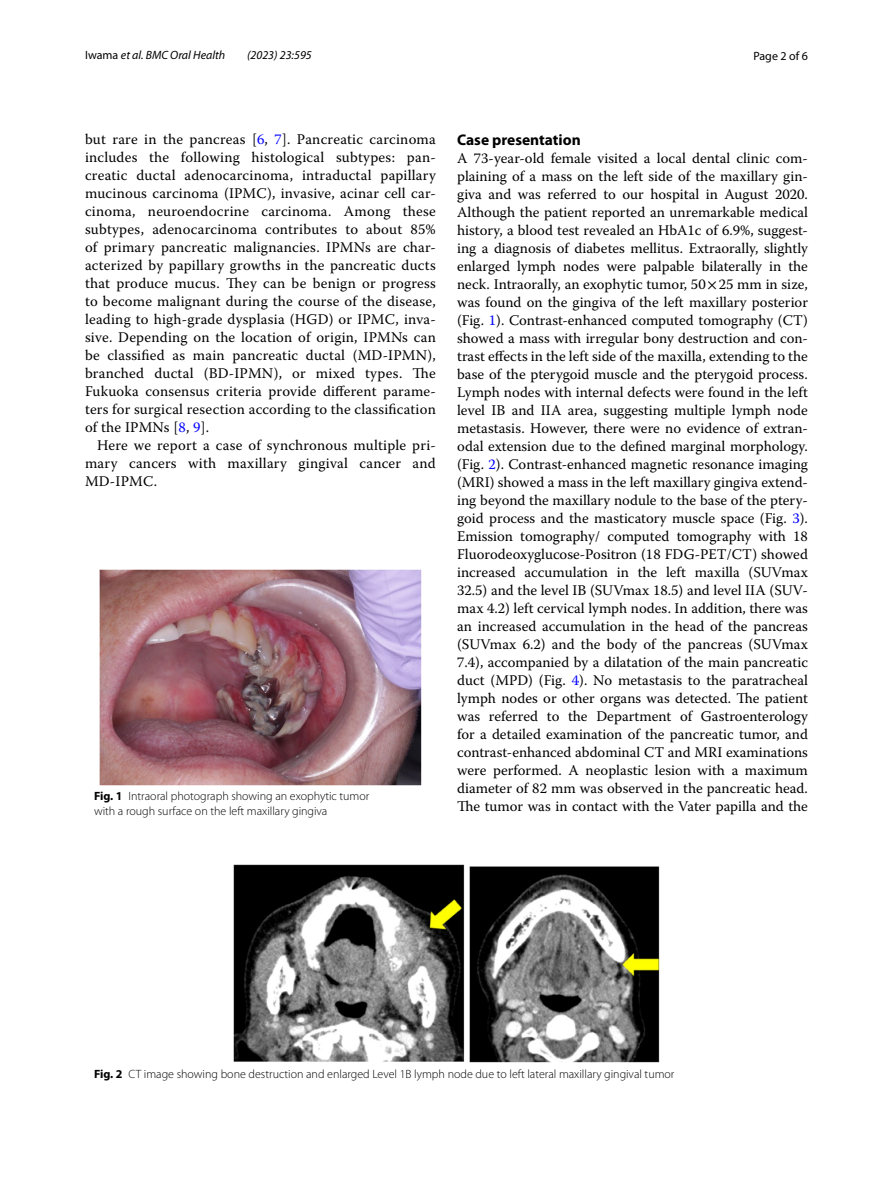
<style>
.page{position:relative;width:893px;height:1187px;background:#fff}
.page>*{position:absolute;margin:0;border:0;box-sizing:border-box;transform-origin:0 0}
.t1{font:700 15.45px "Myriad Pro";color:#000}
.t2{font:14.7px/18px "Warnock Pro";letter-spacing:.015em;color:#000;text-align:justify}
.t3{font:300 12px/15px "Myriad Pro";color:#000}
.t4{font:italic 12px "Myriad Pro";color:#000}
.t5{font:12px "Myriad Pro";color:#000}
.s1{font-style:normal}
.s2{color:#00f}
.s3{font-weight:700}
.s4{font-family:"STIX"}
</style>
<div class="page">
<img style="left:100px;top:570px;width:321px;height:215px">
<img style="left:234px;top:864px;width:425px;height:198px">
<p class="t4" style="left:85px;top:48px;width:142px"><span class="s1">Iwama</span> et al. BMC Oral Health</p>
<p class="t4" style="left:247px;top:48px;width:66px">(2023) 23:595</p>
<p class="t5" style="left:753px;top:48px;width:56px">Page 2 of 6</p>
<p class="t2" style="left:85px;top:130px;width:352px">but rare in the pancreas [<span class="s2">6</span>, <span class="s2">7</span>]. Pancreatic carcinoma includes the following histological subtypes: pan&shy;creatic ductal adenocarcinoma, intraductal papillary mucinous carcinoma (IPMC), invasive, acinar cell car&shy;cinoma, neuroendocrine carcinoma. Among these subtypes, adenocarcinoma contributes to about 85% of primary pancreatic malignancies. IPMNs are char&shy;acterized by papillary growths in the pancreatic ducts that produce mucus. They can be benign or progress to become malignant during the course of the disease, leading to high-grade dysplasia (HGD) or IPMC, inva&shy;sive. Depending on the location of origin, IPMNs can be classified as main pancreatic ductal (MD-IPMN), branched ductal (BD-IPMN), or mixed types. The Fukuoka consensus criteria provide different parame&shy;ters for surgical resection according to the classification of the IPMNs [<span class="s2">8</span>, <span class="s2">9</span>].</p>
<p class="t2" style="left:85px;top:436px;width:352px;text-indent:12px">Here we report a case of synchronous multiple pri&shy;mary cancers with maxillary gingival cancer and MD-IPMC.</p>
<p class="t3" style="left:94px;top:789px;width:277px"><span class="s3">Fig. 1</span> Intraoral photograph showing an exophytic tumor with a rough surface on the left maxillary gingiva</p>
<p class="t1" style="left:457px;top:129px;width:125px">Case presentation</p>
<p class="t2" style="left:457px;top:148px;width:352px">A 73-year-old female visited a local dental clinic com&shy;plaining of a mass on the left side of the maxillary gin&shy;giva and was referred to our hospital in August 2020.<br>Although the patient reported an unremarkable medical history, a blood test revealed an HbA1c of 6.9%, suggest&shy;ing a diagnosis of diabetes mellitus. Extraorally, slightly enlarged lymph nodes were palpable bilaterally in the neck. Intraorally, an exophytic tumor, 50<span class="s4">×</span>25 mm in size, was found on the gingiva of the left maxillary posterior (Fig. <span class="s2">1</span>). Contrast-enhanced computed tomography (CT) showed a mass with irregular bony destruction and con&shy;trast effects in the left side of the maxilla, extending to the base of the pterygoid muscle and the pterygoid process.<br>Lymph nodes with internal defects were found in the left level IB and IIA area, suggesting multiple lymph node metastasis. However, there were no evidence of extran&shy;odal extension due to the defined marginal morphology. (Fig. <span class="s2">2</span>). Contrast-enhanced magnetic resonance imaging (MRI) showed a mass in the left maxillary gingiva extend&shy;ing beyond the maxillary nodule to the base of the ptery&shy;goid process and the masticatory muscle space (Fig. <span class="s2">3</span>).<br>Emission tomography/ computed tomography with 18<br>Fluorodeoxyglucose-Positron (18 FDG-PET/CT) showed increased accumulation in the left maxilla (SUVmax 32.5) and the level IB (SUVmax 18.5) and level IIA (SUV&shy;max 4.2) left cervical lymph nodes. In addition, there was an increased accumulation in the head of the pancreas (SUVmax 6.2) and the body of the pancreas (SUVmax 7.4), accompanied by a dilatation of the main pancreatic duct (MPD) (Fig. <span class="s2">4</span>). No metastasis to the paratracheal lymph nodes or other organs was detected. The patient was referred to the Department of Gastroenterology for a detailed examination of the pancreatic tumor, and contrast-enhanced abdominal CT and MRI examinations were performed. A neoplastic lesion with a maximum diameter of 82 mm was observed in the pancreatic head.<br>The tumor was in contact with the Vater papilla and the</p>
<p class="t3" style="left:94px;top:1066px;width:582px"><span class="s3">Fig. 2</span> CT image showing bone destruction and enlarged Level 1B lymph node due to left lateral maxillary gingival tumor</p>
</div>
